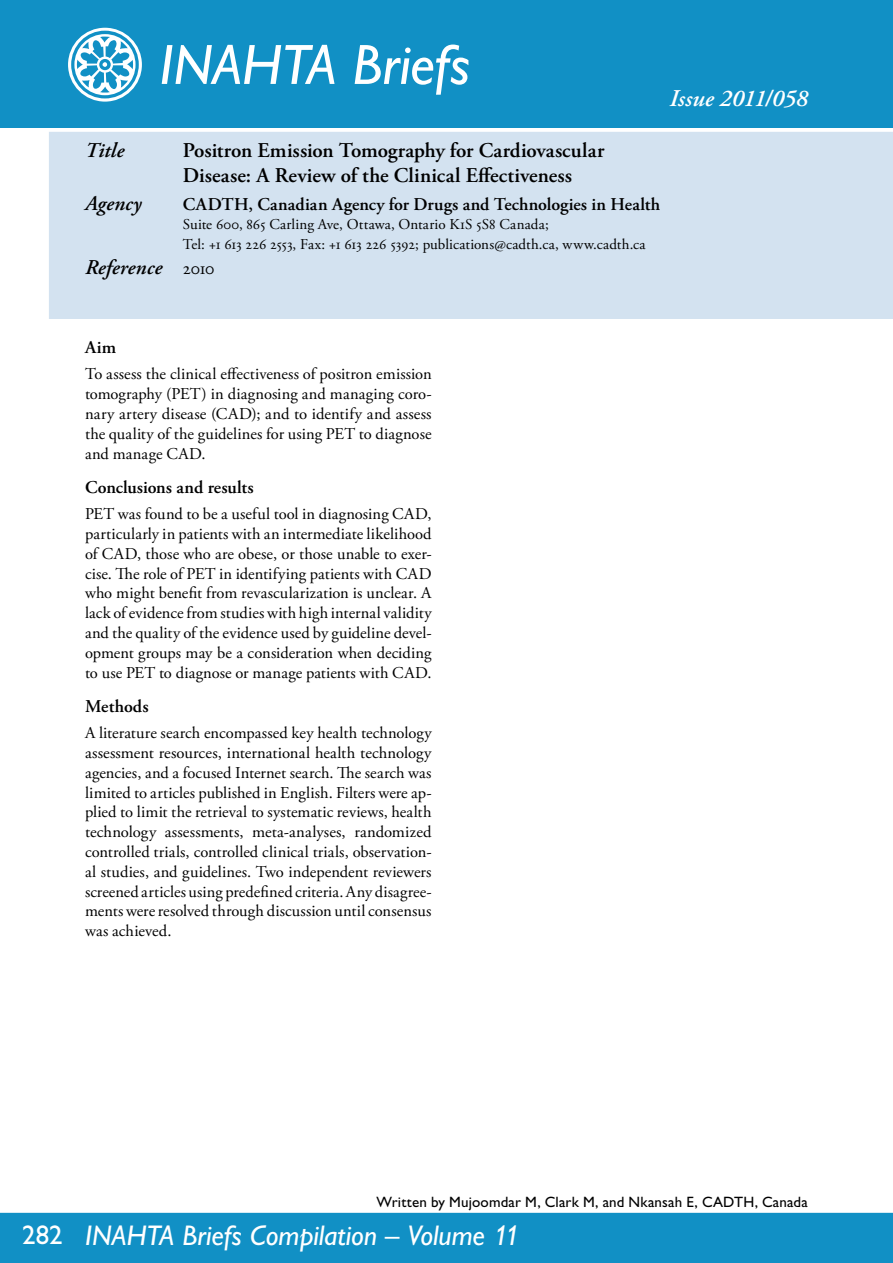
<style>
.page{position:relative;width:893px;height:1263px;background:#fff}
.page>*{position:absolute;margin:0;border:0;box-sizing:border-box;transform-origin:0 0}
.t1{font:italic 57px "Gill Alt One";color:#fff}
.Ö-Grouping__left{font:italic 28.5px "Gill Alt One";color:#fff}
.t2{font:27px "Gill Alt One";color:#fff}
.Issue{font:italic 600 24px "Adobe Garamond Pro";letter-spacing:-.005em;color:#fff}
.Title_ruta{font:600 21px/25.2px "Adobe Garamond Pro";letter-spacing:.005em;color:#000}
.Reference_text{font:italic 600 21px "Adobe Garamond Pro";letter-spacing:.01em;color:#000}
.Agency_text{font:italic 600 21px "Adobe Garamond Pro";letter-spacing:.005em;color:#000}
.Title_ruta-2{font:italic 600 21px "Adobe Garamond Pro";letter-spacing:.005em;color:#000}
.Agency_text-2{font:600 18px "Adobe Garamond Pro";letter-spacing:.005em;color:#000}
.Heading{font:600 18px "Adobe Garamond Pro";color:#000}
.Brödtext{font:16.5px/19.8px "Adobe Garamond Pro";letter-spacing:.005em;color:#000;text-align:justify}
.Agency_address{font:15px "Adobe Garamond Pro";letter-spacing:.01em;color:#000}
.Written_by{font:15px "Gill Alt One";letter-spacing:.01em;color:#000}
.s1{font-weight:400;font-style:normal;font-size:18px}
</style>
<div class="page">
<div style="left:0;top:1213px;width:893px;height:50px;background:#1190c5"></div>
<div style="left:49px;top:132px;width:844px;height:187px;background:#d3e2f0"></div>
<div style="left:0;top:0;width:893px;height:128px;background:#1190c5"></div>
<p class="t1" style="left:159px;top:32px;width:312px">INAHTA Briefs</p>
<p class="Issue" style="left:669px;top:84px;width:140px">Issue 2011/058</p>
<p class="Title_ruta-2" style="left:85px;top:138px;width:41px">Title</p>
<p class="Title_ruta" style="left:183px;top:138px;width:423px">Positron Emission Tomography for Cardiovascular<br>Disease: A Review of the Clinical Effectiveness</p>
<p class="Agency_text" style="left:85px;top:191px;width:58px">Agency</p>
<p class="Agency_text-2" style="left:183px;top:194px;width:479px">CADTH, Canadian Agency for Drugs and Technologies in Health</p>
<p class="Agency_address" style="left:183px;top:216px;width:367px">Suite 600, 865 Carling Ave, Ottawa, Ontario K1S 5S8 Canada;</p>
<p class="Agency_address" style="left:183px;top:235px;width:464px">Tel: +1 613 226 2553, Fax: +1 613 226 5392; publications@cadth.ca, www.cadth.ca</p>
<p class="Reference_text" style="left:85px;top:255px;width:131px">Reference <span class="s1">2010</span></p>
<p class="Heading" style="left:85px;top:337px;width:33px">Aim</p>
<p class="Brödtext" style="left:85px;top:365px;width:348px">To assess the clinical effectiveness of positron emission tomography (PET) in diagnosing and managing coro&shy;nary artery disease (CAD); and to identify and assess the quality of the guidelines for using PET to diagnose and manage CAD.</p>
<p class="Heading" style="left:85px;top:477px;width:170px">Conclusions and results</p>
<p class="Brödtext" style="left:85px;top:505px;width:348px">PET was found to be a useful tool in diagnosing CAD, particularly in patients with an intermediate likelihood of CAD, those who are obese, or those unable to exer&shy;cise. The role of PET in identifying patients with CAD who might benefit from revascularization is unclear. A lack of evidence from studies with high internal validity and the quality of the evidence used by guideline devel&shy;opment groups may be a consideration when deciding to use PET to diagnose or manage patients with CAD.</p>
<p class="Heading" style="left:85px;top:696px;width:65px">Methods</p>
<p class="Brödtext" style="left:85px;top:723px;width:348px">A literature search encompassed key health technology assessment resources, international health technology agencies, and a focused Internet search. The search was limited to articles published in English. Filters were ap&shy;plied to limit the retrieval to systematic reviews, health technology assessments, meta-analyses, randomized controlled trials, controlled clinical trials, observation&shy;al studies, and guidelines. Two independent reviewers screened articles using predefined criteria. Any disagree&shy;ments were resolved through discussion until consensus was achieved.</p>
<p class="Written_by" style="left:377px;top:1193px;width:433px">Written by Mujoomdar M, Clark M, and Nkansah E, CADTH, Canada</p>
<p class="t2" style="left:22px;top:1220px;width:42px">282</p>
<p class="Ö-Grouping__left" style="left:85px;top:1218px;width:436px">INAHTA Briefs Compilation – Volume 11</p>
</div>
